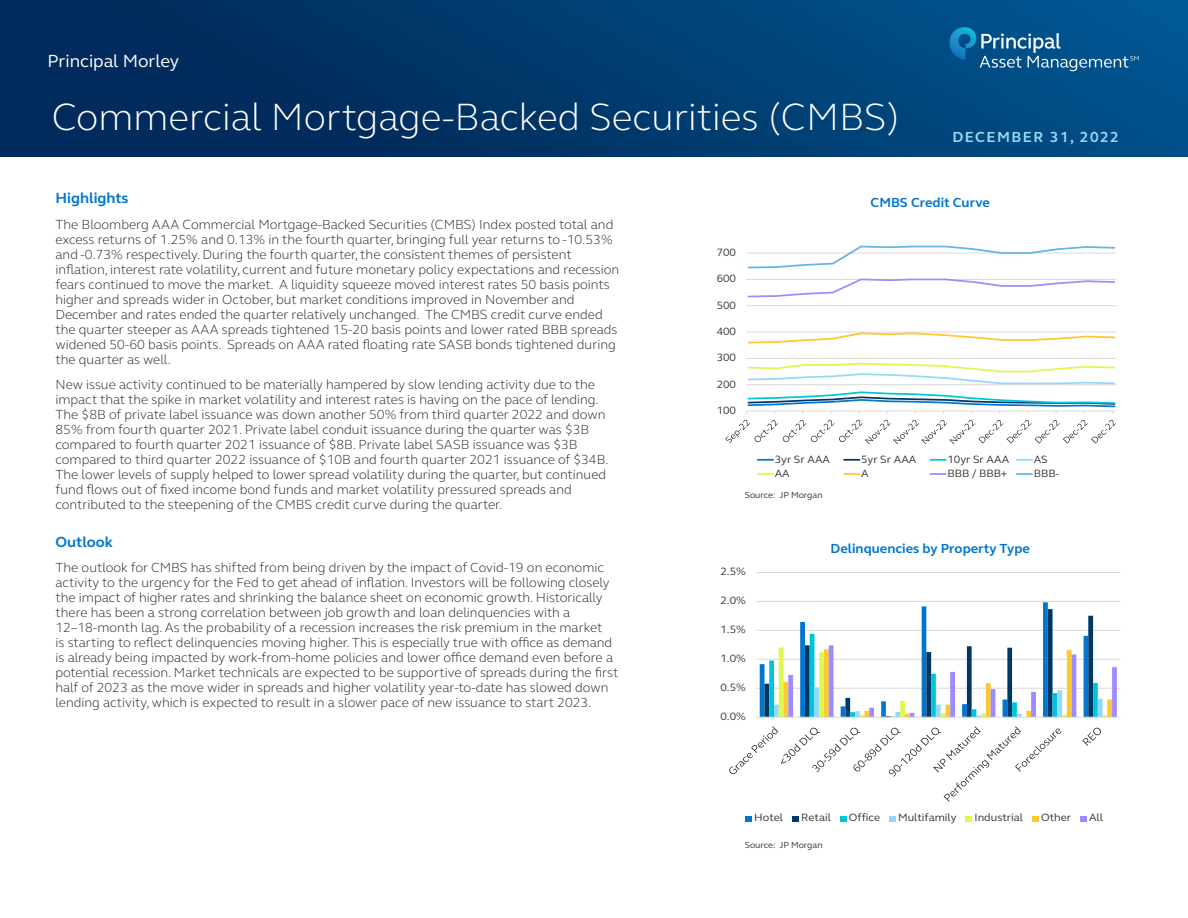
<style>
.page{position:relative;width:1188px;height:918px;background:#fff}
.page>*{position:absolute;margin:0;border:0;box-sizing:border-box;transform-origin:0 0}
.t1{font:300 39px "FS Elliot Pro";color:#fff}
.t2{font:18px "FS Elliot Pro";color:#fff}
.Highlights_and_Outlo{font:700 15px "FS Elliot Pro";color:#0076cf}
.t3{font:700 15px "FS Elliot Pro";letter-spacing:.1em;color:#97d8f6}
.Highlights_and_Outlo-2{font:300 13.5px/15px "FS Elliot Pro";color:#231f20}
.t4{font:700 13.5px "FS Elliot Pro";color:#0076cf}
.t5{font:10.95px "FS Elliot Pro";letter-spacing:-.005em;color:#333}
.t6{font:9px "FS Elliot Pro";color:#333}
</style>
<div class="page">
<hr style="left:746px;top:358px;width:370px;height:1px;background:#d9d9d9">
<hr style="left:746px;top:332px;width:370px;height:1px;background:#d9d9d9">
<hr style="left:746px;top:305px;width:370px;height:1px;background:#d9d9d9">
<hr style="left:746px;top:279px;width:370px;height:1px;background:#d9d9d9">
<hr style="left:746px;top:253px;width:370px;height:1px;background:#d9d9d9">
<svg style="left:746px;top:362px;width:370px;height:52px"></svg>
<svg style="left:747px;top:332px;width:369px;height:12px"></svg>
<svg style="left:747px;top:278px;width:369px;height:20px"></svg>
<svg style="left:747px;top:245px;width:369px;height:24px"></svg>
<svg style="left:726px;top:420px;width:390px;height:24px"></svg>
<svg style="left:758px;top:459px;width:15px;height:2px"></svg>
<svg style="left:844px;top:459px;width:15px;height:2px"></svg>
<svg style="left:930px;top:459px;width:16px;height:2px"></svg>
<svg style="left:1017px;top:459px;width:15px;height:2px"></svg>
<svg style="left:758px;top:473px;width:15px;height:2px"></svg>
<svg style="left:844px;top:473px;width:15px;height:2px"></svg>
<svg style="left:930px;top:473px;width:16px;height:2px"></svg>
<svg style="left:1017px;top:473px;width:15px;height:2px"></svg>
<hr style="left:756px;top:688px;width:364px;height:1px;background:#d9d9d9">
<hr style="left:756px;top:659px;width:364px;height:1px;background:#d9d9d9">
<hr style="left:756px;top:630px;width:364px;height:1px;background:#d9d9d9">
<hr style="left:756px;top:601px;width:364px;height:1px;background:#d9d9d9">
<hr style="left:756px;top:572px;width:364px;height:1px;background:#d9d9d9">
<svg style="left:760px;top:602px;width:357px;height:115px"></svg>
<hr style="left:756px;top:717px;width:364px;height:1px;background:#d9d9d9">
<svg style="left:729px;top:726px;width:333px;height:76px"></svg>
<svg style="left:1082px;top:728px;width:19px;height:18px"></svg>
<svg style="left:745px;top:816px;width:7px;height:5px"></svg>
<svg style="left:792px;top:816px;width:6px;height:5px"></svg>
<svg style="left:840px;top:816px;width:6px;height:5px"></svg>
<svg style="left:889px;top:816px;width:6px;height:5px"></svg>
<svg style="left:966px;top:816px;width:6px;height:5px"></svg>
<svg style="left:1032px;top:816px;width:6px;height:5px"></svg>
<svg style="left:1080px;top:816px;width:6px;height:5px"></svg>
<div style="left:0;top:0;width:1188px;height:157px;background:linear-gradient(to right,#002553,#00538c)"></div>
<svg style="left:950px;top:27px;width:188px;height:44px"></svg>
<p class="t2" style="left:47px;top:49px;width:133px">Principal Morley</p>
<p class="t1" style="left:52px;top:91px;width:849px">Commercial Mortgage-Backed Securities (CMBS)</p>
<p class="t3" style="left:952px;top:127px;width:168px">DECEMBER 31, 2022</p>
<p class="Highlights_and_Outlo" style="left:56px;top:188px;width:75px">Highlights</p>
<p class="Highlights_and_Outlo-2" style="left:56px;top:216px;width:565px">The Bloomberg AAA Commercial Mortgage-Backed Securities (CMBS) Index posted total and excess returns of 1.25% and 0.13% in the fourth quarter, bringing full year returns to -10.53% and -0.73% respectively. During the fourth quarter, the consistent themes of persistent inflation, interest rate volatility, current and future monetary policy expectations and recession fears continued to move the market. A liquidity squeeze moved interest rates 50 basis points higher and spreads wider in October, but market conditions improved in November and December and rates ended the quarter relatively unchanged. The CMBS credit curve ended the quarter steeper as AAA spreads tightened 15-20 basis points and lower rated BBB spreads widened 50-60 basis points. Spreads on AAA rated floating rate SASB bonds tightened during the quarter as well.</p>
<p class="Highlights_and_Outlo-2" style="left:56px;top:377px;width:555px">New issue activity continued to be materially hampered by slow lending activity due to the impact that the spike in market volatility and interest rates is having on the pace of lending.<br>The $8B of private label issuance was down another 50% from third quarter 2022 and down 85% from fourth quarter 2021. Private label conduit issuance during the quarter was $3B compared to fourth quarter 2021 issuance of $8B. Private label SASB issuance was $3B compared to third quarter 2022 issuance of $10B and fourth quarter 2021 issuance of $34B.<br>The lower levels of supply helped to lower spread volatility during the quarter, but continued fund flows out of fixed income bond funds and market volatility pressured spreads and contributed to the steepening of the CMBS credit curve during the quarter.</p>
<p class="Highlights_and_Outlo" style="left:56px;top:532px;width:59px">Outlook</p>
<p class="Highlights_and_Outlo-2" style="left:56px;top:560px;width:564px">The outlook for CMBS has shifted from being driven by the impact of Covid-19 on economic activity to the urgency for the Fed to get ahead of inflation. Investors will be following closely the impact of higher rates and shrinking the balance sheet on economic growth. Historically there has been a strong correlation between job growth and loan delinquencies with a 12–18-month lag. As the probability of a recession increases the risk premium in the market<br>is starting to reflect delinquencies moving higher. This is especially true with office as demand is already being impacted by work-from-home policies and lower office demand even before a potential recession. Market technicals are expected to be supportive of spreads during the first half of 2023 as the move wider in spreads and higher volatility year-to-date has slowed down lending activity, which is expected to result in a slower pace of new issuance to start 2023.</p>
<p class="t4" style="left:871px;top:193px;width:121px">CMBS Credit Curve</p>
<p class="t5" style="left:717px;top:245px;width:21px">700</p>
<p class="t5" style="left:717px;top:271px;width:21px">600</p>
<p class="t5" style="left:717px;top:298px;width:21px">500</p>
<p class="t5" style="left:717px;top:324px;width:21px">400</p>
<p class="t5" style="left:717px;top:350px;width:21px">300</p>
<p class="t5" style="left:717px;top:377px;width:21px">200</p>
<p class="t5" style="left:717px;top:403px;width:21px">100</p>
<p class="t5" style="left:775px;top:452px;width:57px">3yr Sr AAA</p>
<p class="t5" style="left:861px;top:452px;width:57px">5yr Sr AAA</p>
<p class="t5" style="left:947px;top:452px;width:63px">10yr Sr AAA</p>
<p class="t5" style="left:1034px;top:452px;width:16px">AS</p>
<p class="t5" style="left:775px;top:466px;width:17px">AA</p>
<p class="t5" style="left:861px;top:466px;width:9px">A</p>
<p class="t5" style="left:947px;top:466px;width:61px">BBB / BBB+</p>
<p class="t5" style="left:1034px;top:466px;width:27px">BBB-</p>
<p class="t6" style="left:745px;top:489px;width:79px">Source: JP Morgan</p>
<p class="t4" style="left:831px;top:539px;width:201px">Delinquencies by Property Type</p>
<p class="t5" style="left:720px;top:564px;width:27px">2.5%</p>
<p class="t5" style="left:720px;top:593px;width:27px">2.0%</p>
<p class="t5" style="left:720px;top:622px;width:27px">1.5%</p>
<p class="t5" style="left:720px;top:651px;width:27px">1.0%</p>
<p class="t5" style="left:720px;top:680px;width:27px">0.5%</p>
<p class="t5" style="left:720px;top:709px;width:27px">0.0%</p>
<p class="t5" style="left:754px;top:810px;width:30px">Hotel</p>
<p class="t5" style="left:801px;top:810px;width:31px">Retail</p>
<p class="t5" style="left:849px;top:810px;width:33px">Office</p>
<p class="t5" style="left:898px;top:810px;width:60px">Multifamily</p>
<p class="t5" style="left:975px;top:810px;width:50px">Industrial</p>
<p class="t5" style="left:1041px;top:810px;width:31px">Other</p>
<p class="t5" style="left:1089px;top:810px;width:15px">All</p>
<p class="t6" style="left:745px;top:839px;width:79px">Source: JP Morgan</p>
</div>
